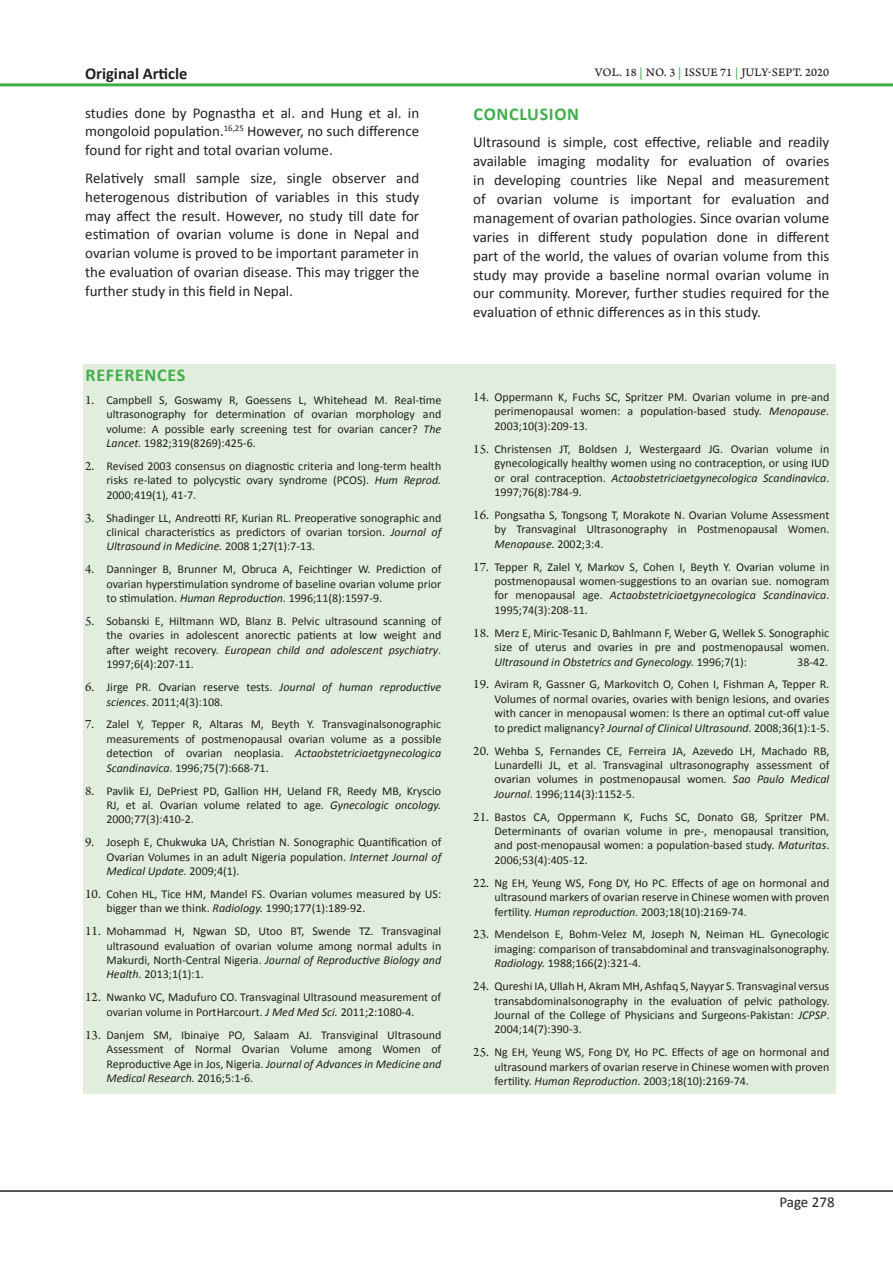
<style>
.page{position:relative;width:893px;height:1263px;background:#fff}
.page>*{position:absolute;margin:0;border:0;box-sizing:border-box;transform-origin:0 0}
.Heading_2_-_Sub_head{font:700 18px "Calibri";letter-spacing:.04em;color:#40ae49}
.Normal_Text{font:700 18px "Calibri";letter-spacing:.04em;color:#40ae49}
.Abstract_Words{font:700 16.5px "Calibri";color:#231f20}
.Normal_Text-2{font:15px/18.9px "Calibri";color:#231f20;text-align:justify}
.Refrence_Text{font:12px/14.4px "Calibri";color:#231f20;text-align:justify}
.t1{font:12px "Arno Pro Caption";letter-spacing:.005em;color:#231f20}
.s1{font-family:"Arno Pro";font-size:13.5px}
.s2{font-style:italic}
.s3{color:#40ae49}
</style>
<div class="page">
<hr style="left:0;top:1190px;width:893px;height:2px;background:#231f20">
<hr style="left:0;top:83px;width:893px;height:3px;background:#40ae49">
<div style="left:83px;top:365px;width:752px;height:729px;background:#e1eedd"></div>
<p class="Abstract_Words" style="left:85px;top:63px;width:104px">Original Article</p>
<p class="Normal_Text-2" style="left:85px;top:103px;width:335px">studies done by Pognastha et al. and Hung et al. in mongoloid population.<sup>16,25</sup> However, no such difference found for right and total ovarian volume.</p>
<p class="Normal_Text-2" style="left:85px;top:168px;width:336px">Relatively small sample size, single observer and heterogenous distribution of variables in this study may affect the result. However, no study till date for estimation of ovarian volume is done in Nepal and ovarian volume is proved to be important parameter in the evaluation of ovarian disease. This may trigger the further study in this field in Nepal.</p>
<p class="Normal_Text" style="left:86px;top:363px;width:101px">REFERENCES</p>
<p class="Refrence_Text" style="left:106px;top:393px;width:336px;text-indent:-21px"><span class="s1">1.</span> Campbell S, Goswamy R, Goessens L, Whitehead M. Real-time ultrasonography for determination of ovarian morphology and volume: A possible early screening test for ovarian cancer? <span class="s2">The Lancet.</span> 1982;319(8269):425-6.</p>
<p class="Refrence_Text" style="left:106px;top:459px;width:336px;text-indent:-21px"><span class="s1">2.</span> Revised 2003 consensus on diagnostic criteria and long-term health risks re-lated to polycystic ovary syndrome (PCOS). <span class="s2">Hum Reprod.<br></span>2000;419(1), 41-7.</p>
<p class="Refrence_Text" style="left:106px;top:510px;width:336px;text-indent:-21px"><span class="s1">3.</span> Shadinger LL, Andreotti RF, Kurian RL. Preoperative sonographic and clinical characteristics as predictors of ovarian torsion. <span class="s2">Journal of Ultrasound in Medicine.</span> 2008 1;27(1):7-13.</p>
<p class="Refrence_Text" style="left:106px;top:562px;width:336px;text-indent:-21px"><span class="s1">4.</span> Danninger B, Brunner M, Obruca A, Feichtinger W. Prediction of ovarian hyperstimulation syndrome of baseline ovarian volume prior to stimulation. <span class="s2">Human Reproduction.</span> 1996;11(8):1597-9.</p>
<p class="Refrence_Text" style="left:106px;top:614px;width:336px;text-indent:-21px"><span class="s1">5.</span> Sobanski E, Hiltmann WD, Blanz B. Pelvic ultrasound scanning of the ovaries in adolescent anorectic patients at low weight and after weight recovery. <span class="s2">European child and adolescent psychiatry</span>.<br>1997;6(4):207-11.</p>
<p class="Refrence_Text" style="left:106px;top:680px;width:336px;text-indent:-21px"><span class="s1">6.</span> Jirge PR. Ovarian reserve tests. <span class="s2">Journal of human reproductive sciences</span>. 2011;4(3):108.</p>
<p class="Refrence_Text" style="left:106px;top:717px;width:336px;text-indent:-21px"><span class="s1">7.</span> Zalel Y, Tepper R, Altaras M, Beyth Y. Transvaginalsonographic measurements of postmenopausal ovarian volume as a possible detection of ovarian neoplasia. <span class="s2">Actaobstetriciaetgynecologica Scandinavica</span>. 1996;75(7):668-71.</p>
<p class="Refrence_Text" style="left:106px;top:783px;width:336px;text-indent:-21px"><span class="s1">8.</span> Pavlik EJ, DePriest PD, Gallion HH, Ueland FR, Reedy MB, Kryscio RJ, et al. Ovarian volume related to age. <span class="s2">Gynecologic oncology.<br></span>2000;77(3):410-2.</p>
<p class="Refrence_Text" style="left:106px;top:835px;width:336px;text-indent:-21px"><span class="s1">9.</span> Joseph E, Chukwuka UA, Christian N. Sonographic Quantification of Ovarian Volumes in an adult Nigeria population. <span class="s2">Internet Journal of Medical Update.</span> 2009;4(1).</p>
<p class="Refrence_Text" style="left:106px;top:887px;width:336px;text-indent:-21px"><span class="s1">10.</span> Cohen HL, Tice HM, Mandel FS. Ovarian volumes measured by US: bigger than we think. <span class="s2">Radiology.</span> 1990;177(1):189-92.</p>
<p class="Refrence_Text" style="left:106px;top:924px;width:336px;text-indent:-21px"><span class="s1">11.</span> Mohammad H, Ngwan SD, Utoo BT, Swende TZ. Transvaginal ultrasound evaluation of ovarian volume among normal adults in Makurdi, North-Central Nigeria. <span class="s2">Journal of Reproductive Biology and Health.</span> 2013;1(1):1.</p>
<p class="Refrence_Text" style="left:85px;top:990px;width:358px;text-align:center"><span class="s1">12.</span> Nwanko VC, Madufuro CO. Transvaginal Ultrasound measurement of ovarian volume in PortHarcourt. <span class="s2">J Med Med Sci.</span> 2011;2:1080-4.</p>
<p class="Refrence_Text" style="left:106px;top:1027px;width:336px;text-indent:-21px"><span class="s1">13.</span> Danjem SM, Ibinaiye PO, Salaam AJ. Transviginal Ultrasound Assessment of Normal Ovarian Volume among Women of Reproductive Age in Jos, Nigeria. <span class="s2">Journal of Advances in Medicine and Medical Research.</span> 2016;5:1-6.</p>
<p class="t1" style="left:595px;top:65px;width:236px">VOL. 18 <span class="s3">|</span> NO. 3 <span class="s3">|</span> ISSUE 71 <span class="s3">|</span> JULY-SEPT. 2020</p>
<p class="Heading_2_-_Sub_head" style="left:474px;top:102px;width:107px">CONCLUSION</p>
<p class="Normal_Text-2" style="left:473px;top:133px;width:358px">Ultrasound is simple, cost effective, reliable and readily available imaging modality for evaluation of ovaries in developing countries like Nepal and measurement of ovarian volume is important for evaluation and management of ovarian pathologies. Since ovarian volume varies in different study population done in different part of the world, the values of ovarian volume from this study may provide a baseline normal ovarian volume in our community. Morever, further studies required for the evaluation of ethnic differences as in this study.</p>
<p class="Refrence_Text" style="left:494px;top:390px;width:336px;text-indent:-21px"><span class="s1">14.</span> Oppermann K, Fuchs SC, Spritzer PM. Ovarian volume in pre-and perimenopausal women: a population-based study. <span class="s2">Menopause.<br></span>2003;10(3):209-13.</p>
<p class="Refrence_Text" style="left:494px;top:442px;width:336px;text-indent:-21px"><span class="s1">15.</span> Christensen JT, Boldsen J, Westergaard JG. Ovarian volume in gynecologically healthy women using no contraception, or using IUD or oral contraception. <span class="s2">Actaobstetriciaetgynecologica Scandinavica</span>.<br>1997;76(8):784-9.</p>
<p class="Refrence_Text" style="left:494px;top:508px;width:336px;text-indent:-21px"><span class="s1">16.</span> Pongsatha S, Tongsong T, Morakote N. Ovarian Volume Assessment by Transvaginal Ultrasonography in Postmenopausal Women.<br><span class="s2">Menopause.</span> 2002;3:4.</p>
<p class="Refrence_Text" style="left:494px;top:559px;width:336px;text-indent:-21px"><span class="s1">17.</span> Tepper R, Zalel Y, Markov S, Cohen I, Beyth Y. Ovarian volume in postmenopausal women-suggestions to an ovarian sue. nomogram for menopausal age. <span class="s2">Actaobstetriciaetgynecologica Scandinavica</span>.<br>1995;74(3):208-11.</p>
<p class="Refrence_Text" style="left:494px;top:626px;width:336px;text-indent:-21px"><span class="s1">18.</span> Merz E, Miric‐Tesanic D, Bahlmann F, Weber G, Wellek S. Sonographic size of uterus and ovaries in pre and postmenopausal women.<br><span class="s2">Ultrasound in Obstetrics and Gynecology.</span> 1996;7(1):</p>
<p class="Refrence_Text" style="left:797px;top:654px;width:33px">38-42.</p>
<p class="Refrence_Text" style="left:494px;top:677px;width:336px;text-indent:-21px"><span class="s1">19.</span> Aviram R, Gassner G, Markovitch O, Cohen I, Fishman A, Tepper R.<br>Volumes of normal ovaries, ovaries with benign lesions, and ovaries with cancer in menopausal women: Is there an optimal cut‐off value to predict malignancy? <span class="s2">Journal of Clinical Ultrasound.</span> 2008;36(1):1-5.</p>
<p class="Refrence_Text" style="left:494px;top:743px;width:336px;text-indent:-21px"><span class="s1">20.</span> Wehba S, Fernandes CE, Ferreira JA, Azevedo LH, Machado RB, Lunardelli JL, et al. Transvaginal ultrasonography assessment of ovarian volumes in postmenopausal women. <span class="s2">Sao Paulo Medical Journal</span>. 1996;114(3):1152-5.</p>
<p class="Refrence_Text" style="left:494px;top:809px;width:336px;text-indent:-21px"><span class="s1">21.</span> Bastos CA, Oppermann K, Fuchs SC, Donato GB, Spritzer PM.<br>Determinants of ovarian volume in pre-, menopausal transition, and post-menopausal women: a population-based study. <span class="s2">Maturitas</span>.<br>2006;53(4):405-12.</p>
<p class="Refrence_Text" style="left:494px;top:876px;width:336px;text-indent:-21px"><span class="s1">22.</span> Ng EH, Yeung WS, Fong DY, Ho PC. Effects of age on hormonal and ultrasound markers of ovarian reserve in Chinese women with proven fertility. <span class="s2">Human reproduction.</span> 2003;18(10):2169-74.</p>
<p class="Refrence_Text" style="left:494px;top:927px;width:336px;text-indent:-21px"><span class="s1">23.</span> Mendelson E, Bohm-Velez M, Joseph N, Neiman HL. Gynecologic imaging: comparison of transabdominal and transvaginalsonography.<br><span class="s2">Radiology.</span> 1988;166(2):321-4.</p>
<p class="Refrence_Text" style="left:494px;top:979px;width:336px;text-indent:-21px"><span class="s1">24.</span> Qureshi IA, Ullah H, Akram MH, Ashfaq S, Nayyar S. Transvaginal versus transabdominalsonography in the evaluation of pelvic pathology.<br>Journal of the College of Physicians and Surgeons-Pakistan: <span class="s2">JCPSP</span>.<br>2004;14(7):390-3.</p>
<p class="Refrence_Text" style="left:494px;top:1045px;width:336px;text-indent:-21px"><span class="s1">25.</span> Ng EH, Yeung WS, Fong DY, Ho PC. Effects of age on hormonal and ultrasound markers of ovarian reserve in Chinese women with proven fertility. <span class="s2">Human Reproduction</span>. 2003;18(10):2169-74.</p>
<p class="Normal_Text-2" style="left:779px;top:1193px;width:57px">Page 278</p>
</div>
